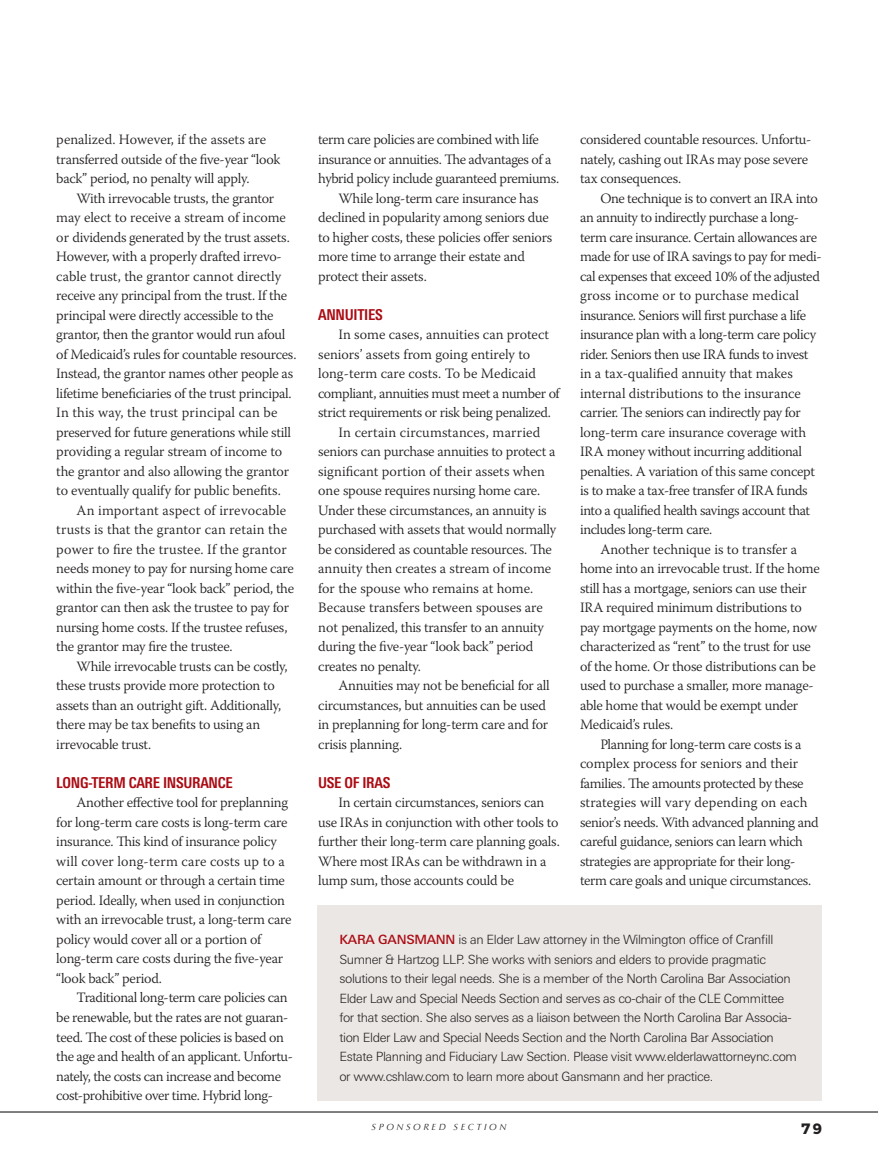
<style>
.page{position:relative;width:878px;height:1175px;background:#fff}
.page>*{position:absolute;margin:0;border:0;box-sizing:border-box;transform-origin:0 0}
.t1{font:700 condensed 15px "Linotype Univers";letter-spacing:-.02em;color:#ab0b13}
.t2{font:700 15px "Montserrat";color:#231f20}
.t3{font:300 14.25px/19.5px "Warnock Pro";letter-spacing:-.02em;color:#231f20}
.t4{font:300 14.25px "Warnock Pro";color:#231f20}
.t5{font:300 14.25px "Warnock Pro";letter-spacing:.01em;color:#231f20}
.t6{font:300 12.75px/19.5px "Linotype Univers Basic";letter-spacing:-.03em;color:#231f20}
.t7{font:italic 9px "Optima";letter-spacing:.295em;color:#231f20}
.s1{font-weight:500;color:#ab0b13}
</style>
<div class="page">
<hr style="left:0;top:1111px;width:878px;height:1px;background:#000">
<div style="left:317px;top:905px;width:504px;height:195px;background:#eae7e4"></div>
<p class="t3" style="left:56px;top:129px;width:226px">penalized. However, if the assets are transferred outside of the five-year “look back” period, no penalty will apply.</p>
<p class="t3" style="left:56px;top:188px;width:242px;text-indent:20px">With irrevocable trusts, the grantor may elect to receive a stream of income or dividends generated by the trust assets.<br>However, with a properly drafted irrevo&shy;cable trust, the grantor cannot directly receive any principal from the trust. If the principal were directly accessible to the grantor, then the grantor would run afoul of Medicaid’s rules for countable resources.<br>Instead, the grantor names other people as lifetime beneficiaries of the trust principal.<br>In this way, the trust principal can be preserved for future generations while still providing a regular stream of income to the grantor and also allowing the grantor to eventually qualify for public benefits.</p>
<p class="t3" style="left:56px;top:500px;width:239px;text-indent:20px">An important aspect of irrevocable trusts is that the grantor can retain the power to fire the trustee. If the grantor needs money to pay for nursing home care within the five-year “look back” period, the grantor can then ask the trustee to pay for nursing home costs. If the trustee refuses, the grantor may fire the trustee.</p>
<p class="t3" style="left:56px;top:656px;width:233px;text-indent:20px">While irrevocable trusts can be costly, these trusts provide more protection to assets than an outright gift. Additionally, there may be tax benefits to using an irrevocable trust.</p>
<p class="t1" style="left:56px;top:773px;width:178px">LONG-TERM CARE INSURANCE</p>
<p class="t3" style="left:56px;top:792px;width:236px;text-indent:20px">Another effective tool for preplanning for long-term care costs is long-term care insurance. This kind of insurance policy will cover long-term care costs up to a certain amount or through a certain time period. Ideally, when used in conjunction with an irrevocable trust, a long-term care policy would cover all or a portion of long-term care costs during the five-year “look back” period.</p>
<p class="t3" style="left:56px;top:987px;width:238px;text-indent:20px">Traditional long-term care policies can be renewable, but the rates are not guaran&shy;teed. The cost of these policies is based on the age and health of an applicant. Unfortu&shy;nately, the costs can increase and become cost-prohibitive over time. Hybrid long-</p>
<p class="t3" style="left:318px;top:129px;width:222px">term care policies are combined with life</p>
<p class="t3" style="left:318px;top:149px;width:235px">insurance or annuities. The advantages of a</p>
<p class="t3" style="left:318px;top:168px;width:242px">hybrid policy include guaranteed premiums.</p>
<p class="t3" style="left:338px;top:188px;width:201px">While long-term care insurance has</p>
<p class="t3" style="left:318px;top:207px;width:232px">declined in popularity among seniors due</p>
<p class="t3" style="left:318px;top:227px;width:235px">to higher costs, these policies offer seniors</p>
<p class="t3" style="left:318px;top:246px;width:208px">more time to arrange their estate and</p>
<p class="t3" style="left:318px;top:266px;width:110px">protect their assets.</p>
<p class="t1" style="left:318px;top:305px;width:66px">ANNUITIES</p>
<p class="t4" style="left:338px;top:326px;width:212px">In some cases, annuities can protect</p>
<p class="t4" style="left:318px;top:345px;width:214px">seniors’ assets from going entirely to</p>
<p class="t4" style="left:318px;top:365px;width:219px">long-term care costs. To be Medicaid</p>
<p class="t3" style="left:318px;top:383px;width:243px">compliant, annuities must meet a number of</p>
<p class="t3" style="left:318px;top:402px;width:234px">strict requirements or risk being penalized.</p>
<p class="t5" style="left:338px;top:423px;width:203px">In certain circumstances, married</p>
<p class="t3" style="left:318px;top:441px;width:239px">seniors can purchase annuities to protect a</p>
<p class="t4" style="left:318px;top:462px;width:228px">significant portion of their assets when</p>
<p class="t3" style="left:318px;top:480px;width:223px">one spouse requires nursing home care.</p>
<p class="t3" style="left:318px;top:500px;width:230px">Under these circumstances, an annuity is</p>
<p class="t3" style="left:318px;top:519px;width:240px">purchased with assets that would normally</p>
<p class="t3" style="left:318px;top:539px;width:235px">be considered as countable resources. The</p>
<p class="t4" style="left:318px;top:560px;width:234px">annuity then creates a stream of income</p>
<p class="t4" style="left:318px;top:579px;width:216px">for the spouse who remains at home.</p>
<p class="t4" style="left:318px;top:599px;width:226px">Because transfers between spouses are</p>
<p class="t3" style="left:318px;top:617px;width:227px">not penalized, this transfer to an annuity</p>
<p class="t3" style="left:318px;top:636px;width:217px">during the five-year “look back” period</p>
<p class="t3" style="left:318px;top:656px;width:104px">creates no penalty.</p>
<p class="t3" style="left:338px;top:675px;width:213px">Annuities may not be beneficial for all</p>
<p class="t3" style="left:318px;top:695px;width:229px">circumstances, but annuities can be used</p>
<p class="t3" style="left:318px;top:714px;width:231px">in preplanning for long-term care and for</p>
<p class="t3" style="left:318px;top:734px;width:86px">crisis planning.</p>
<p class="t1" style="left:318px;top:773px;width:74px">USE OF IRAS</p>
<p class="t3" style="left:318px;top:792px;width:243px;text-indent:20px">In certain circumstances, seniors can use IRAs in conjunction with other tools to further their long-term care planning goals.<br>Where most IRAs can be withdrawn in a lump sum, those accounts could be</p>
<p class="t3" style="left:580px;top:129px;width:233px">considered countable resources. Unfortu&shy;nately, cashing out IRAs may pose severe tax consequences.</p>
<p class="t3" style="left:600px;top:188px;width:219px">One technique is to convert an IRA into</p>
<p class="t3" style="left:580px;top:207px;width:220px">an annuity to indirectly purchase a long-</p>
<p class="t3" style="left:580px;top:227px;width:238px">term care insurance. Certain allowances are</p>
<p class="t3" style="left:580px;top:246px;width:243px">made for use of IRA savings to pay for medi-</p>
<p class="t3" style="left:580px;top:266px;width:241px">cal expenses that exceed 10% of the adjusted</p>
<p class="t5" style="left:580px;top:287px;width:221px">gross income or to purchase medical</p>
<p class="t3" style="left:580px;top:305px;width:227px">insurance. Seniors will first purchase a life</p>
<p class="t3" style="left:580px;top:324px;width:237px">insurance plan with a long-term care policy</p>
<p class="t3" style="left:580px;top:344px;width:230px">rider. Seniors then use IRA funds to invest</p>
<p class="t4" style="left:580px;top:365px;width:214px">in a tax-qualified annuity that makes</p>
<p class="t4" style="left:580px;top:384px;width:222px">internal distributions to the insurance</p>
<p class="t3" style="left:580px;top:402px;width:222px">carrier. The seniors can indirectly pay for</p>
<p class="t3" style="left:580px;top:422px;width:227px">long-term care insurance coverage with</p>
<p class="t3" style="left:580px;top:441px;width:223px">IRA money without incurring additional</p>
<p class="t3" style="left:580px;top:461px;width:236px">penalties. A variation of this same concept</p>
<p class="t3" style="left:580px;top:480px;width:229px">is to make a tax-free transfer of IRA funds</p>
<p class="t3" style="left:580px;top:500px;width:232px">into a qualified health savings account that</p>
<p class="t3" style="left:580px;top:519px;width:134px">includes long-term care.</p>
<p class="t4" style="left:600px;top:540px;width:198px">Another technique is to transfer a</p>
<p class="t3" style="left:580px;top:558px;width:241px">home into an irrevocable trust. If the home</p>
<p class="t3" style="left:580px;top:578px;width:228px">still has a mortgage, seniors can use their</p>
<p class="t3" style="left:580px;top:597px;width:223px">IRA required minimum distributions to</p>
<p class="t3" style="left:580px;top:617px;width:239px">pay mortgage payments on the home, now</p>
<p class="t3" style="left:580px;top:636px;width:232px">characterized as “rent” to the trust for use</p>
<p class="t3" style="left:580px;top:656px;width:237px">of the home. Or those distributions can be</p>
<p class="t3" style="left:580px;top:675px;width:235px">used to purchase a smaller, more manage-</p>
<p class="t3" style="left:580px;top:695px;width:220px">able home that would be exempt under</p>
<p class="t3" style="left:580px;top:714px;width:95px">Medicaid’s rules.</p>
<p class="t3" style="left:600px;top:734px;width:203px">Planning for long-term care costs is a</p>
<p class="t4" style="left:580px;top:755px;width:219px">complex process for seniors and their</p>
<p class="t3" style="left:580px;top:773px;width:225px">families. The amounts protected by these</p>
<p class="t5" style="left:580px;top:794px;width:229px">strategies will vary depending on each</p>
<p class="t3" style="left:580px;top:812px;width:240px">senior’s needs. With advanced planning and</p>
<p class="t3" style="left:580px;top:831px;width:224px">careful guidance, seniors can learn which</p>
<p class="t3" style="left:580px;top:851px;width:217px">strategies are appropriate for their long-</p>
<p class="t3" style="left:580px;top:870px;width:233px">term care goals and unique circumstances.</p>
<p class="t6" style="left:339px;top:929px;width:459px"><span class="s1">KARA GANSMANN</span> is an Elder Law attorney in the Wilmington office of Cranfill Sumner &amp; Hartzog LLP. She works with seniors and elders to provide pragmatic solutions to their legal needs. She is a member of the North Carolina Bar Association Elder Law and Special Needs Section and serves as co-chair of the CLE Committee for that section. She also serves as a liaison between the North Carolina Bar Associa&shy;tion Elder Law and Special Needs Section and the North Carolina Bar Association Estate Planning and Fiduciary Law Section. Please visit www.elderlawattorneync.com or www.cshlaw.com to learn more about Gansmann and her practice.</p>
<p class="t7" style="left:371px;top:1121px;width:136px">SPONSORED SECTION</p>
<p class="t2" style="left:801px;top:1119px;width:22px">79</p>
</div>
